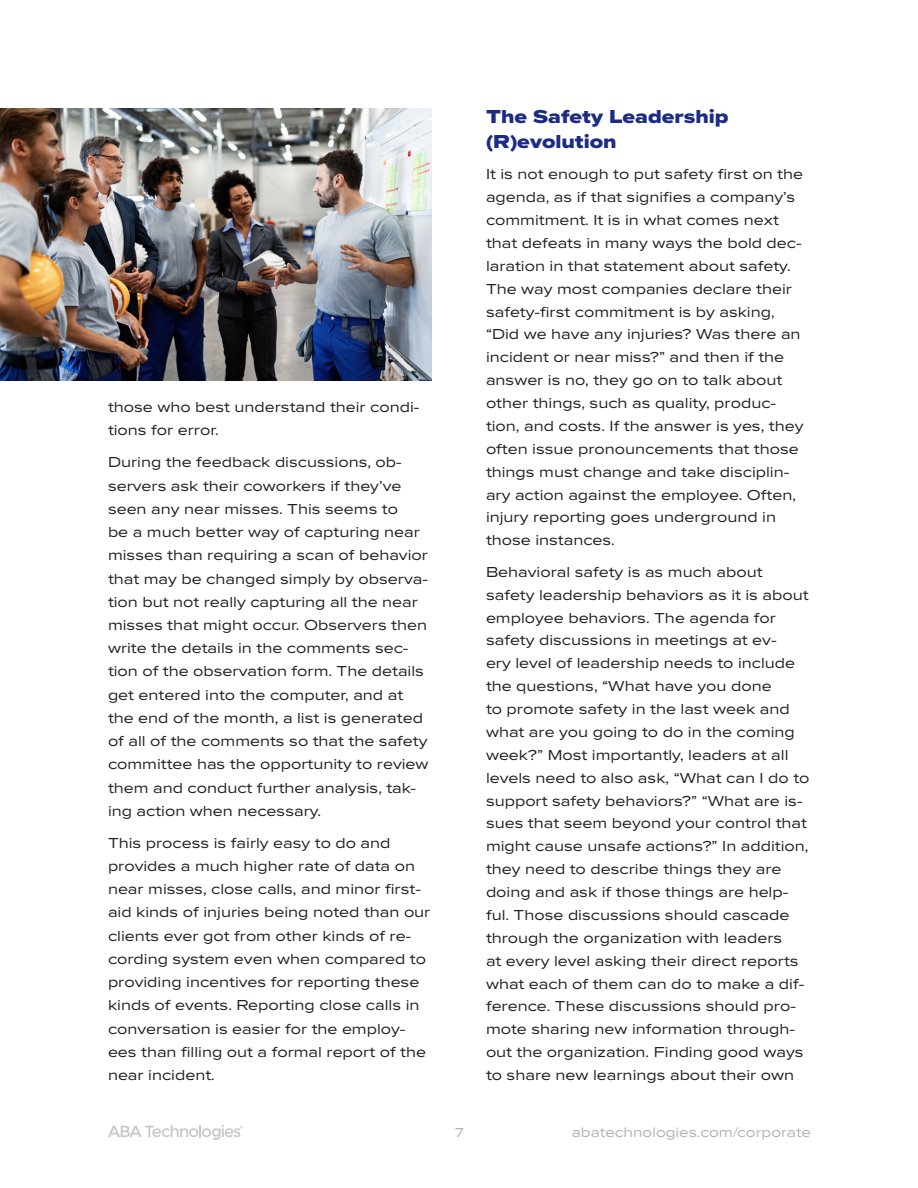
<style>
.page{position:relative;width:918px;height:1188px;background:#fff}
.page>*{position:absolute;margin:0;border:0;box-sizing:border-box;transform-origin:0 0}
.Header_Paragraph_Space{font:19.5px/24.3px "Proxima Nova Ex Wd Extrabld";color:#1c2c84}
.t1{font:15px/22.8px "Proxima Nova Ex Wd";color:#231f20}
.t2{font:14.25px "Proxima Nova Ex Wd";color:#b2b1b7}
.Body_Text{font:13.5px "Proxima Nova Ex Wd";color:#b2b1b7}
</style>
<div class="page">
<svg style="left:108px;top:1125px;width:135px;height:15px"></svg>
<img style="left:0;top:108px;width:432px;height:272px">
<p class="t1" style="left:108px;top:395px;width:313px;line-height:23.2px">those who best understand their condi&shy;tions for error.</p>
<p class="t1" style="left:108px;top:450px;width:322px;line-height:23.2px">During the feedback discussions, ob&shy;servers ask their coworkers if they’ve seen any near misses. This seems to<br>be a much better way of capturing near misses than requiring a scan of behavior that may be changed simply by observa&shy;tion but not really capturing all the near misses that might occur. Observers then write the details in the comments sec&shy;tion of the observation form. The details get entered into the computer, and at the end of the month, a list is generated of all of the comments so that the safety committee has the opportunity to review them and conduct further analysis, tak&shy;ing action when necessary.</p>
<p class="t1" style="left:108px;top:830px;width:324px;line-height:23.2px">This process is fairly easy to do and provides a much higher rate of data on near misses, close calls, and minor first&shy;aid kinds of injuries being noted than our clients ever got from other kinds of re&shy;cording system even when compared to providing incentives for reporting these kinds of events. Reporting close calls in conversation is easier for the employ&shy;ees than filling out a formal report of the near incident.</p>
<p class="Header_Paragraph_Space" style="left:486px;top:104px;width:244px">The Safety Leadership (R)evolution</p>
<p class="t1" style="left:486px;top:162px;width:319px">It is not enough to put safety first on the agenda, as if that signifies a company’s commitment. It is in what comes next that defeats in many ways the bold dec&shy;laration in that statement about safety.<br>The way most companies declare their safety-first commitment is by asking, “Did we have any injuries? Was there an incident or near miss?” and then if the answer is no, they go on to talk about other things, such as quality, produc&shy;tion, and costs. If the answer is yes, they often issue pronouncements that those things must change and take disciplin&shy;ary action against the employee. Often, injury reporting goes underground in those instances.</p>
<p class="t1" style="left:486px;top:560px;width:325px">Behavioral safety is as much about safety leadership behaviors as it is about employee behaviors. The agenda for safety discussions in meetings at ev-<br>ery level of leadership needs to include the questions, “What have you done<br>to promote safety in the last week and what are you going to do in the coming week?” Most importantly, leaders at all levels need to also ask, “What can I do to support safety behaviors?” “What are is&shy;sues that seem beyond your control that might cause unsafe actions?” In addition, they need to describe things they are doing and ask if those things are help&shy;ful. Those discussions should cascade through the organization with leaders<br>at every level asking their direct reports what each of them can do to make a dif&shy;ference. These discussions should pro&shy;mote sharing new information through&shy;out the organization. Finding good ways to share new learnings about their own</p>
<p class="Body_Text" style="left:455px;top:1122px;width:10px">7</p>
<p class="t2" style="left:572px;top:1122px;width:241px">abatechnologies.com/corporate</p>
</div>
